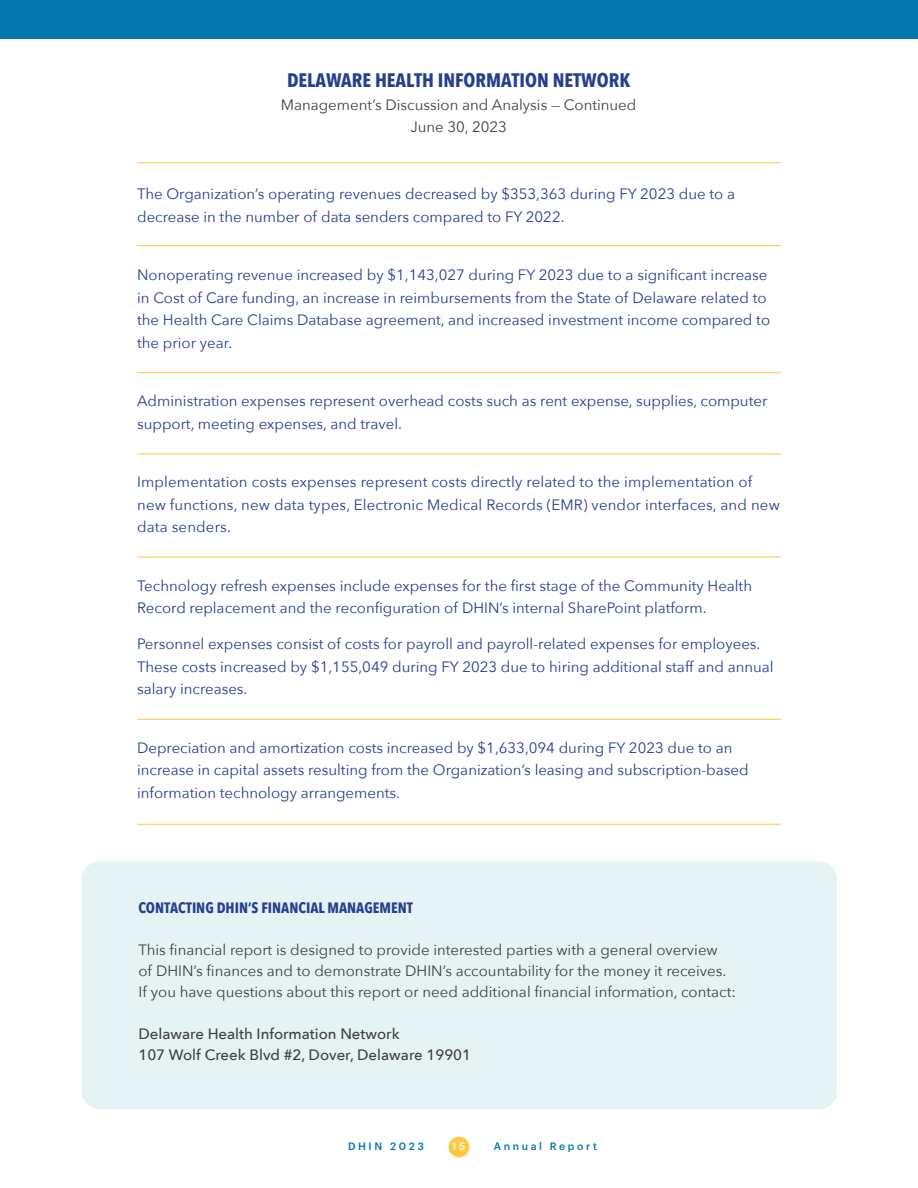
<style>
.page{position:relative;width:918px;height:1188px;background:#fff}
.page>*{position:absolute;margin:0;border:0;box-sizing:border-box;transform-origin:0 0}
.t1{font:700 19.5px "Avenir Next Condensed";color:#25408f}
.t2{font:15px/22.5px "Avenir Next";color:#25408f}
.t3{font:15px/21px "Avenir Next";color:#414042}
.t4{font:500 15px/21px "Avenir Next";color:#414042}
.t5{font:700 15px "Avenir Next Condensed";color:#25408f}
.t6{font:500 10.5px "Graphik";letter-spacing:.25em;color:#0377ad}
.t7{font:500 10.5px "Graphik";color:#fff}
</style>
<div class="page">
<div style="left:449px;top:1137px;width:20px;height:20px;background:#ffc83b;border-radius:50%"></div>
<div style="left:82px;top:861px;width:755px;height:248px;background:#e5f3f5;border-radius:18px"></div>
<div style="left:0;top:0;width:918px;height:39px;background:#0377ad"></div>
<hr style="left:137px;top:162px;width:644px;height:1px;background:#ffc83b">
<hr style="left:137px;top:245px;width:644px;height:1px;background:#ffc83b">
<hr style="left:137px;top:372px;width:644px;height:1px;background:#ffc83b">
<hr style="left:137px;top:454px;width:644px;height:1px;background:#ffc83b">
<hr style="left:137px;top:557px;width:644px;height:1px;background:#ffc83b">
<hr style="left:137px;top:719px;width:644px;height:1px;background:#ffc83b">
<hr style="left:137px;top:824px;width:644px;height:1px;background:#ffc83b">
<h1 class="t1" style="left:287px;top:68px;width:345px">DELAWARE HEALTH INFORMATION NETWORK</h1>
<p class="t3" style="left:281px;top:92px;width:357px;line-height:22.5px;text-align:center">Management’s Discussion and Analysis — Continued<br>June 30, 2023</p>
<p class="t2" style="left:137px;top:182px;width:599px">The Organization’s operating revenues decreased by $353,363 during FY 2023 due to a decrease in the number of data senders compared to FY 2022.</p>
<p class="t2" style="left:137px;top:263px;width:635px">Nonoperating revenue increased by $1,143,027 during FY 2023 due to a significant increase in Cost of Care funding, an increase in reimbursements from the State of Delaware related to the Health Care Claims Database agreement, and increased investment income compared to the prior year.</p>
<p class="t2" style="left:137px;top:389px;width:632px">Administration expenses represent overhead costs such as rent expense, supplies, computer support, meeting expenses, and travel.</p>
<p class="t2" style="left:137px;top:470px;width:644px">Implementation costs expenses represent costs directly related to the implementation of new functions, new data types, Electronic Medical Records (EMR) vendor interfaces, and new data senders.</p>
<p class="t2" style="left:137px;top:574px;width:616px">Technology refresh expenses include expenses for the first stage of the Community Health<br>Record replacement and the reconfiguration of DHIN’s internal SharePoint platform.</p>
<p class="t2" style="left:137px;top:632px;width:638px">Personnel expenses consist of costs for payroll and payroll-related expenses for employees.<br>These costs increased by $1,155,049 during FY 2023 due to hiring additional staff and annual salary increases.</p>
<p class="t2" style="left:137px;top:736px;width:613px">Depreciation and amortization costs increased by $1,633,094 during FY 2023 due to an increase in capital assets resulting from the Organization’s leasing and subscription-based information technology arrangements.</p>
<p class="t5" style="left:138px;top:898px;width:276px">CONTACTING DHIN’S FINANCIAL MANAGEMENT</p>
<p class="t3" style="left:138px;top:938px;width:599px">This financial report is designed to provide interested parties with a general overview<br>of DHIN’s finances and to demonstrate DHIN’s accountability for the money it receives.<br>If you have questions about this report or need additional financial information, contact:</p>
<p class="t4" style="left:138px;top:1022px;width:334px">Delaware Health Information Network<br>107 Wolf Creek Blvd #2, Dover, Delaware 19901</p>
<p class="t6" style="left:348px;top:1139px;width:77px">DHIN 2023</p>
<p class="t7" style="left:452px;top:1139px;width:15px">1 5</p>
<p class="t6" style="left:494px;top:1139px;width:105px">Annual Report</p>
</div>
